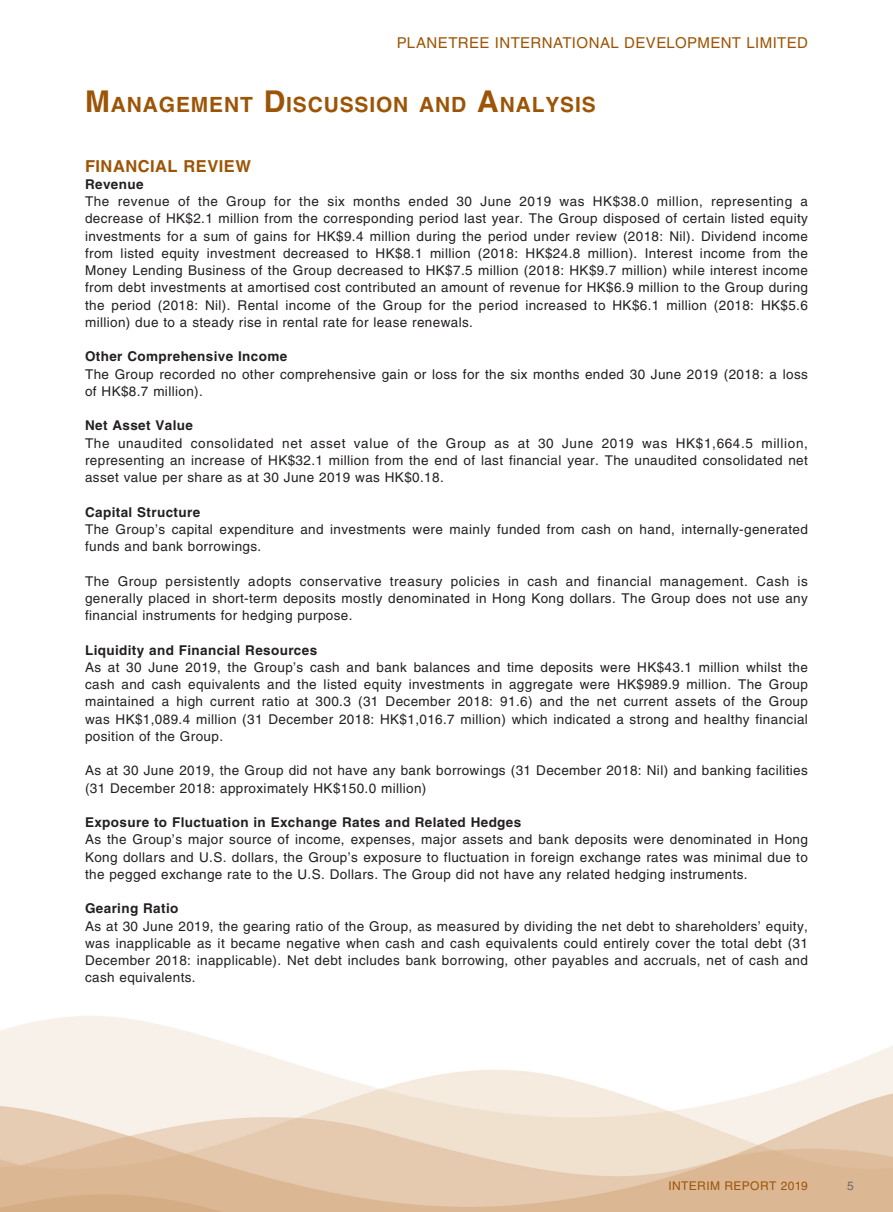
<style>
.page{position:relative;width:893px;height:1212px;background:#fff}
.page>*{position:absolute;margin:0;border:0;box-sizing:border-box;transform-origin:0 0}
.t1{font:700 21px "Helvetica";letter-spacing:.04em;color:#9c5506}
.t2{font:700 16.5px "Helvetica";letter-spacing:.03em;color:#9c5506}
.t3{font:15px "Helvetica";letter-spacing:.03em;color:#9c5506}
.t4{font:13.5px/17.2px "Helvetica";letter-spacing:.03em;color:#231f20;text-align:justify}
.t5{font:700 13.5px "Helvetica";letter-spacing:.03em;color:#231f20}
.t6{font:12px "Helvetica";letter-spacing:.035em;color:#9c5506}
.t7{font:12px "Helvetica";color:#6c6d70}
.s1{font-size:30px}
</style>
<div class="page">
<p class="t3" style="left:397px;top:37px;width:413px">PLANETREE INTERNATIONAL DEVELOPMENT LIMITED</p>
<h1 class="t1" style="left:85px;top:97px;width:512px"><span class="s1">M</span>ANAGEMENT <span class="s1">D</span>ISCUSSION AND <span class="s1">A</span>NALYSIS</h1>
<p class="t2" style="left:85px;top:160px;width:167px">FINANCIAL REVIEW</p>
<p class="t5" style="left:85px;top:179px;width:60px">Revenue</p>
<p class="t4" style="left:85px;top:194px;width:724px">The revenue of the Group for the six months ended 30 June 2019 was HK$38.0 million, representing a decrease of HK$2.1 million from the corresponding period last year. The Group disposed of certain listed equity investments for a sum of gains for HK$9.4 million during the period under review (2018: Nil). Dividend income from listed equity investment decreased to HK$8.1 million (2018: HK$24.8 million). Interest income from the Money Lending Business of the Group decreased to HK$7.5 million (2018: HK$9.7 million) while interest income from debt investments at amortised cost contributed an amount of revenue for HK$6.9 million to the Group during the period (2018: Nil). Rental income of the Group for the period increased to HK$6.1 million (2018: HK$5.6 million) due to a steady rise in rental rate for lease renewals.</p>
<p class="t5" style="left:85px;top:352px;width:204px">Other Comprehensive Income</p>
<p class="t4" style="left:85px;top:366px;width:724px">The Group recorded no other comprehensive gain or loss for the six months ended 30 June 2019 (2018: a loss of HK$8.7 million).</p>
<p class="t5" style="left:85px;top:421px;width:110px">Net Asset Value</p>
<p class="t4" style="left:85px;top:435px;width:724px">The unaudited consolidated net asset value of the Group as at 30 June 2019 was HK$1,664.5 million, representing an increase of HK$32.1 million from the end of last financial year. The unaudited consolidated net asset value per share as at 30 June 2019 was HK$0.18.</p>
<p class="t5" style="left:85px;top:507px;width:117px">Capital Structure</p>
<p class="t4" style="left:85px;top:522px;width:724px">The Group’s capital expenditure and investments were mainly funded from cash on hand, internally-generated funds and bank borrowings.</p>
<p class="t4" style="left:85px;top:573px;width:724px">The Group persistently adopts conservative treasury policies in cash and financial management. Cash is generally placed in short-term deposits mostly denominated in Hong Kong dollars. The Group does not use any financial instruments for hedging purpose.</p>
<p class="t5" style="left:85px;top:645px;width:234px">Liquidity and Financial Resources</p>
<p class="t4" style="left:85px;top:660px;width:724px">As at 30 June 2019, the Group’s cash and bank balances and time deposits were HK$43.1 million whilst the cash and cash equivalents and the listed equity investments in aggregate were HK$989.9 million. The Group maintained a high current ratio at 300.3 (31 December 2018: 91.6) and the net current assets of the Group was HK$1,089.4 million (31 December 2018: HK$1,016.7 million) which indicated a strong and healthy financial position of the Group.</p>
<p class="t4" style="left:85px;top:763px;width:724px">As at 30 June 2019, the Group did not have any bank borrowings (31 December 2018: Nil) and banking facilities (31 December 2018: approximately HK$150.0 million)</p>
<p class="t5" style="left:85px;top:817px;width:438px">Exposure to Fluctuation in Exchange Rates and Related Hedges</p>
<p class="t4" style="left:85px;top:832px;width:724px">As the Group’s major source of income, expenses, major assets and bank deposits were denominated in Hong Kong dollars and U.S. dollars, the Group’s exposure to fluctuation in foreign exchange rates was minimal due to the pegged exchange rate to the U.S. Dollars. The Group did not have any related hedging instruments.</p>
<p class="t5" style="left:85px;top:904px;width:95px">Gearing Ratio</p>
<p class="t4" style="left:85px;top:918px;width:724px">As at 30 June 2019, the gearing ratio of the Group, as measured by dividing the net debt to shareholders’ equity, was inapplicable as it became negative when cash and cash equivalents could entirely cover the total debt (31<br>December 2018: inapplicable). Net debt includes bank borrowing, other payables and accruals, net of cash and cash equivalents.</p>
<p class="t6" style="left:668px;top:1182px;width:141px">INTERIM REPORT 2019</p>
<p class="t7" style="left:847px;top:1182px;width:8px">5</p>
</div>
